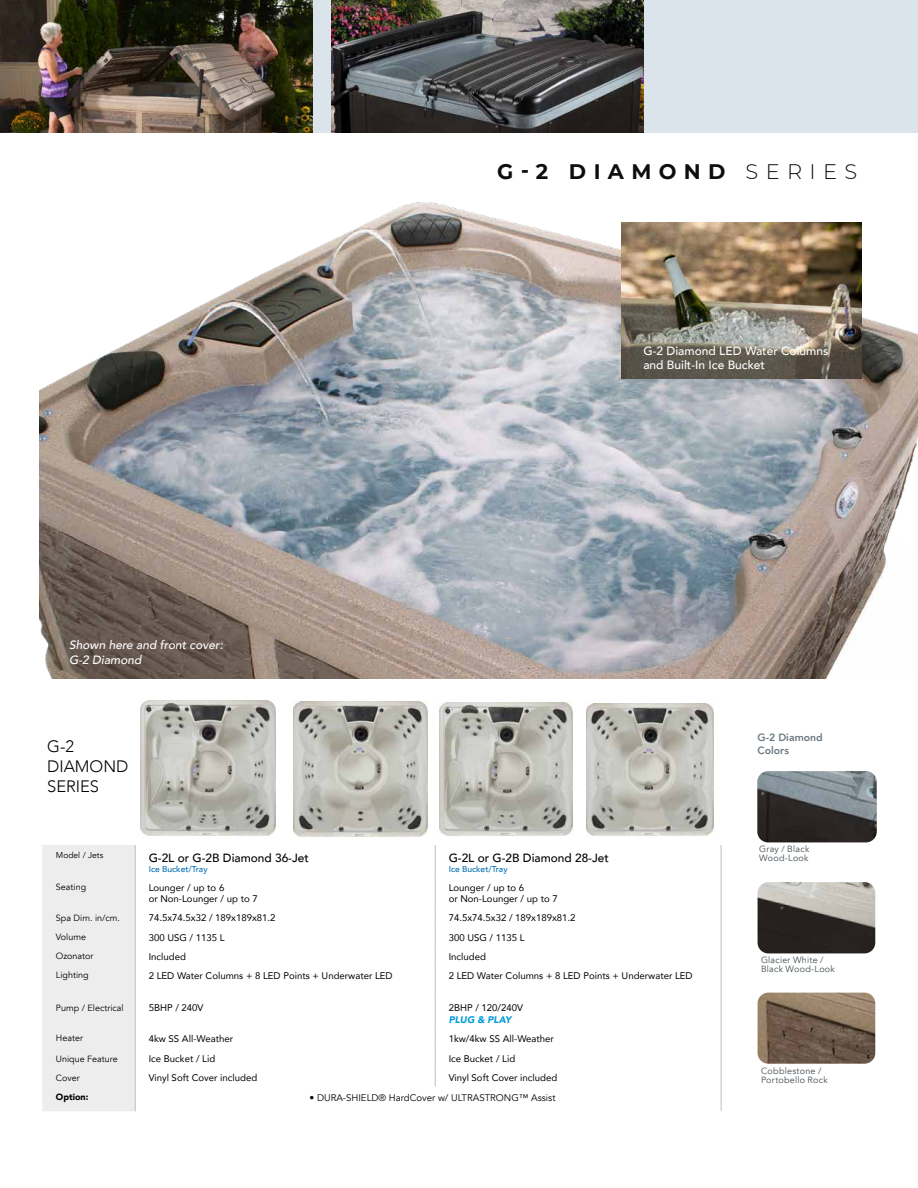
<style>
.page{position:relative;width:918px;height:1188px;background:#fff}
.page>*{position:absolute;margin:0;border:0;box-sizing:border-box;transform-origin:0 0}
.t1{font:700 21px "Montserrat";letter-spacing:.35em;color:#0c0e0d}
.t2{font:300 16.5px/19.8px "Avenir";color:#000}
.t3{font:500 12px/14.4px "Avenir";color:#fff}
.t4{font:italic 500 12px/14.4px "Avenir";color:#fff}
.t5{font:500 11.85px "Avenir";color:#000}
.t6{font:800 10.5px/12.6px "Avenir";color:#6d7a82}
.t7{font:9.6px/11.6px "Avenir";color:#000}
.t8{font:9.6px "Avenir";color:#000}
.t9{font:italic 900 9.6px "Avenir";color:#009cda}
.t10{font:9px "Avenir";color:#000}
.t11{font:9px/9px "Avenir";letter-spacing:.025em;color:#454f55}
.t12{font:900 9px "Avenir";color:#000}
.t13{font:500 8.4px "Avenir";color:#006db3}
.t14{font:8.4px "Avenir";color:#000}
.s1{font-weight:300}
</style>
<div class="page">
<div style="left:0;top:0;width:918px;height:133px;background:#dbe3eb"></div>
<svg style="left:140px;top:700px;width:581px;height:411px"></svg>
<hr style="left:435px;top:845px;width:1px;height:32px;background:#bcbec0">
<hr style="left:721px;top:845px;width:1px;height:32px;background:#bcbec0">
<hr style="left:435px;top:877px;width:1px;height:30px;background:#bcbec0">
<hr style="left:721px;top:877px;width:1px;height:30px;background:#bcbec0">
<svg style="left:435px;top:907px;width:1px;height:57px"></svg>
<svg style="left:721px;top:907px;width:1px;height:57px"></svg>
<hr style="left:435px;top:964px;width:1px;height:33px;background:#bcbec0">
<hr style="left:721px;top:964px;width:1px;height:33px;background:#bcbec0">
<hr style="left:435px;top:997px;width:1px;height:30px;background:#bcbec0">
<hr style="left:721px;top:997px;width:1px;height:30px;background:#bcbec0">
<svg style="left:435px;top:1027px;width:1px;height:59px"></svg>
<div style="left:42px;top:845px;width:94px;height:266px;background:#eeeded"></div>
<svg style="left:721px;top:1027px;width:1px;height:84px"></svg>
<img style="left:140px;top:701px;width:135px;height:135px">
<img style="left:293px;top:702px;width:135px;height:134px">
<img style="left:440px;top:703px;width:132px;height:133px">
<img style="left:587px;top:703px;width:127px;height:133px">
<img style="left:40px;top:202px;width:878px;height:476px">
<img style="left:621px;top:222px;width:241px;height:157px">
<img style="left:757px;top:771px;width:120px;height:71px">
<img style="left:758px;top:882px;width:117px;height:71px">
<img style="left:758px;top:993px;width:117px;height:71px">
<img style="left:0;top:0;width:312px;height:133px">
<img style="left:331px;top:0;width:312px;height:133px">
<h1 class="t1" style="left:497px;top:156px;width:362px">G-2 DIAMOND <span class="s1">SERIES</span></h1>
<p class="t4" style="left:69px;top:638px;width:155px">Shown here and front cover:<br>G-2 Diamond</p>
<h2 class="t2" style="left:47px;top:736px;width:83px">G-2<br>DIAMOND<br>SERIES</h2>
<p class="t14" style="left:56px;top:850px;width:49px">Model / Jets</p>
<p class="t5" style="left:149px;top:847px;width:162px">G-2L or G-2B Diamond 36-Jet</p>
<p class="t13" style="left:149px;top:862px;width:60px">Ice Bucket/Tray</p>
<p class="t3" style="left:643px;top:343px;width:187px">G-2 Diamond LED Water Columns and Built-In Ice Bucket</p>
<p class="t5" style="left:449px;top:847px;width:162px">G-2L or G-2B Diamond 28-Jet</p>
<p class="t13" style="left:449px;top:862px;width:60px">Ice Bucket/Tray</p>
<p class="t6" style="left:758px;top:731px;width:67px">G-2 Diamond<br>Colors</p>
<p class="t11" style="left:759px;top:845px;width:52px">Gray / Black<br>Wood-Look</p>
<p class="t10" style="left:56px;top:882px;width:32px">Seating</p>
<p class="t7" style="left:149px;top:881px;width:111px">Lounger / up to 6<br>or Non-Lounger / up to 7</p>
<p class="t7" style="left:449px;top:881px;width:111px">Lounger / up to 6<br>or Non-Lounger / up to 7</p>
<p class="t10" style="left:56px;top:912px;width:66px">Spa Dim. in/cm.</p>
<p class="t7" style="left:149px;top:912px;width:128px">74.5x74.5x32 / 189x189x81.2</p>
<p class="t7" style="left:449px;top:912px;width:128px">74.5x74.5x32 / 189x189x81.2</p>
<p class="t10" style="left:56px;top:932px;width:32px">Volume</p>
<p class="t7" style="left:149px;top:931px;width:77px">300 USG / 1135 L</p>
<p class="t7" style="left:449px;top:931px;width:77px">300 USG / 1135 L</p>
<p class="t10" style="left:56px;top:951px;width:39px">Ozonator</p>
<p class="t7" style="left:149px;top:950px;width:39px">Included</p>
<p class="t7" style="left:449px;top:950px;width:39px">Included</p>
<p class="t10" style="left:56px;top:970px;width:34px">Lighting</p>
<p class="t7" style="left:149px;top:969px;width:246px">2 LED Water Columns + 8 LED Points + Underwater LED</p>
<p class="t7" style="left:449px;top:969px;width:246px">2 LED Water Columns + 8 LED Points + Underwater LED</p>
<p class="t10" style="left:56px;top:1002px;width:69px">Pump / Electrical</p>
<p class="t7" style="left:149px;top:1002px;width:56px">5BHP / 240V</p>
<p class="t7" style="left:449px;top:1002px;width:76px">2BHP / 120/240V</p>
<p class="t9" style="left:449px;top:1011px;width:64px">PLUG &amp; PLAY</p>
<p class="t10" style="left:56px;top:1033px;width:29px">Heater</p>
<p class="t7" style="left:149px;top:1032px;width:86px">4kw SS All-Weather</p>
<p class="t7" style="left:449px;top:1032px;width:107px">1kw/4kw SS All-Weather</p>
<p class="t10" style="left:56px;top:1053px;width:63px">Unique Feature</p>
<p class="t7" style="left:149px;top:1053px;width:68px">Ice Bucket / Lid</p>
<p class="t7" style="left:449px;top:1053px;width:68px">Ice Bucket / Lid</p>
<p class="t10" style="left:56px;top:1072px;width:26px">Cover</p>
<p class="t7" style="left:149px;top:1072px;width:110px">Vinyl Soft Cover included</p>
<p class="t7" style="left:449px;top:1072px;width:110px">Vinyl Soft Cover included</p>
<p class="t12" style="left:56px;top:1089px;width:34px">Option:</p>
<p class="t8" style="left:310px;top:1092px;width:248px">• DURA-SHIELD® HardCover w/ ULTRASTRONG™ Assist</p>
<p class="t11" style="left:761px;top:956px;width:75px">Glacier White /<br>Black Wood-Look</p>
<p class="t11" style="left:761px;top:1066px;width:68px">Cobblestone /<br>Portobello Rock</p>
</div>
